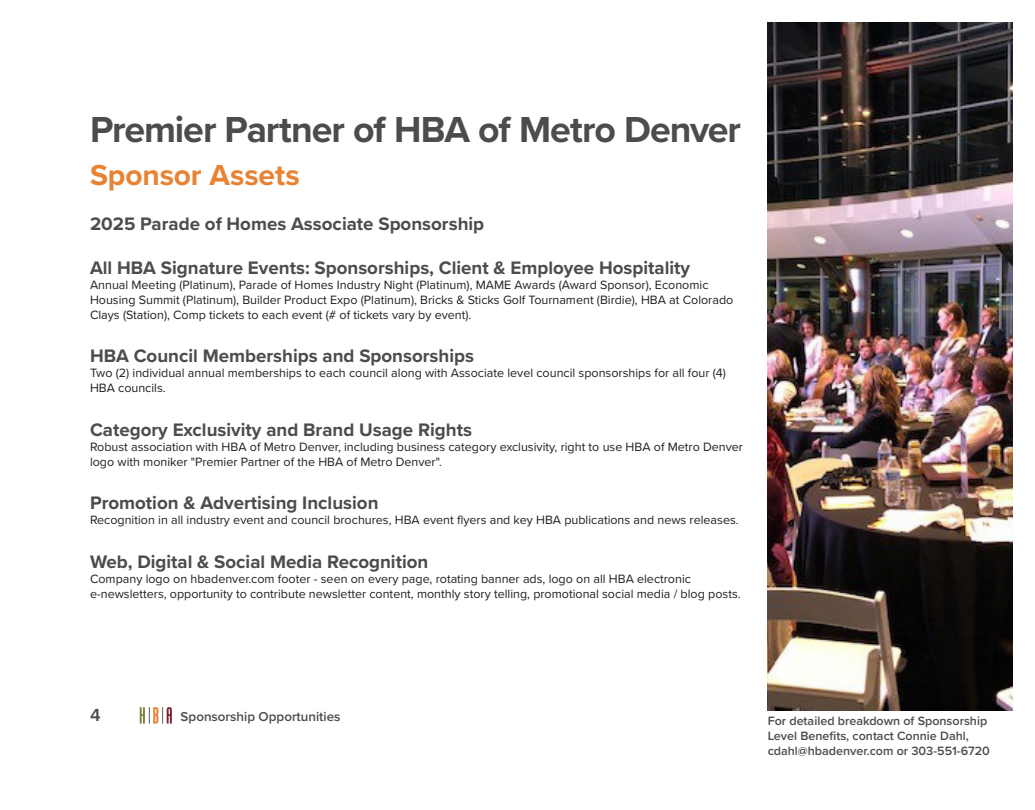
<style>
.page{position:relative;width:1035px;height:810px;background:#fff}
.page>*{position:absolute;margin:0;border:0;box-sizing:border-box;transform-origin:0 0}
.t1{font:700 37.5px "Proxima Nova";letter-spacing:-.025em;color:#4b4c4d}
.t2{font:700 30px "Proxima Nova";letter-spacing:-.005em;color:#e88334}
.t3{font:700 18.75px "Proxima Nova";color:#4b4c4d}
.t4{font:600 18.12px "Proxima Nova";color:#4b4c4d}
.t5{font:600 13.38px "Proxima Nova";color:#4b4c4d}
.t6{font:12.5px/15px "Proxima Nova";color:#231f20}
.t7{font:600 12.5px/15px "Proxima Nova";color:#4b4c4d}
</style>
<div class="page">
<svg style="left:140px;top:707px;width:32px;height:17px"></svg>
<img style="left:768px;top:22px;width:244px;height:689px">
<p class="t1" style="left:90px;top:102px;width:652px">Premier Partner of HBA of Metro Denver</p>
<p class="t2" style="left:90px;top:153px;width:211px">Sponsor Assets</p>
<p class="t3" style="left:90px;top:210px;width:396px">2025 Parade of Homes Associate Sponsorship</p>
<p class="t3" style="left:90px;top:253px;width:602px">All HBA Signature Events: Sponsorships, Client &amp; Employee Hospitality</p>
<p class="t6" style="left:90px;top:276px;width:645px">Annual Meeting (Platinum), Parade of Homes Industry Night (Platinum), MAME Awards (Award Sponsor), Economic<br>Housing Summit (Platinum), Builder Product Expo (Platinum), Bricks &amp; Sticks Golf Tournament (Birdie), HBA at Colorado<br>Clays (Station), Comp tickets to each event (# of tickets vary by event).</p>
<p class="t3" style="left:90px;top:342px;width:386px">HBA Council Memberships and Sponsorships</p>
<p class="t6" style="left:90px;top:365px;width:638px">Two (2) individual annual memberships to each council along with Associate level council sponsorships for all four (4)<br>HBA councils.</p>
<p class="t3" style="left:90px;top:415px;width:384px">Category Exclusivity and Brand Usage Rights</p>
<p class="t6" style="left:90px;top:438px;width:655px">Robust association with HBA of Metro Denver, including business category exclusivity, right to use HBA of Metro Denver logo with moniker "Premier Partner of the HBA of Metro Denver".</p>
<p class="t3" style="left:90px;top:489px;width:290px">Promotion &amp; Advertising Inclusion</p>
<p class="t6" style="left:90px;top:512px;width:650px">Recognition in all industry event and council brochures, HBA event flyers and key HBA publications and news releases.</p>
<p class="t3" style="left:90px;top:547px;width:340px">Web, Digital &amp; Social Media Recognition</p>
<p class="t6" style="left:90px;top:570px;width:652px">Company logo on hbadenver.com footer - seen on every page, rotating banner ads, logo on all HBA electronic e-newsletters, opportunity to contribute newsletter content, monthly story telling, promotional social media / blog posts.</p>
<p class="t4" style="left:90px;top:702px;width:12px">4</p>
<p class="t5" style="left:181px;top:707px;width:161px">Sponsorship Opportunities</p>
<p class="t7" style="left:768px;top:713px;width:224px">For detailed breakdown of Sponsorship<br>Level Benefits, contact Connie Dahl, cdahl@hbadenver.com or 303-551-6720</p>
</div>
